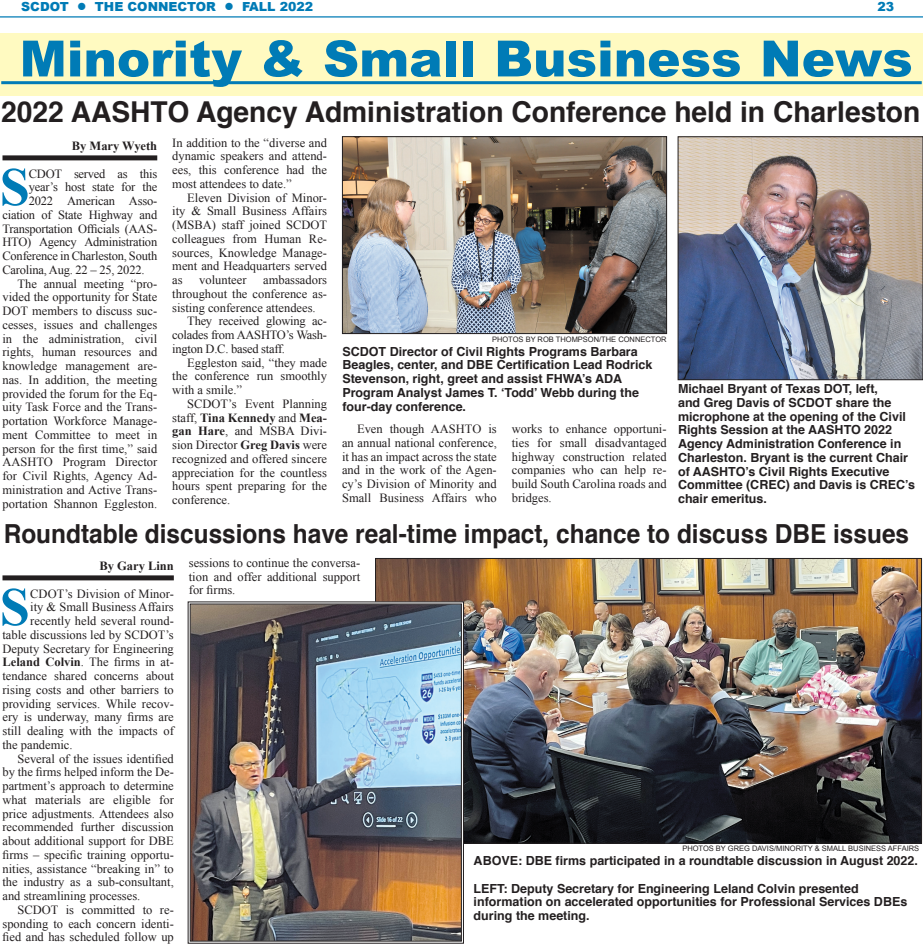
<style>
.page{position:relative;width:923px;height:945px;background:#fff}
.page>*{position:absolute;margin:0;border:0;box-sizing:border-box;transform-origin:0 0}
.t1{font:700 54px "Times New Roman";color:#007bb6}
.t2{font:900 50px "Arial";color:#007bb6}
.t3{font:700 28.75px "Helvetica";color:#231f20}
.t4{font:700 26.25px "Helvetica";color:#231f20;scale:.93 1}
.t5{font:12.5px/13.8px "Times New Roman";color:#231f20;text-align:justify}
.t6{font:700 12.5px/13.8px "Helvetica";color:#231f20}
.t7{font:12.5px "Times New Roman";letter-spacing:-.02em;color:#231f20}
.t8{font:700 12.5px "Times New Roman";color:#231f20}
.t9{font:900 12.5px "Arial";color:#007bb6}
.t10{font:7.5px "Arial";color:#231f20}
.s1{font-weight:400}
.s2{font-weight:700}
</style>
<div class="page">
<hr style="left:0;top:16px;width:922px;height:2px;background:#007bb6">
<div style="left:0;top:33px;width:922px;height:63px;background:#fffac1"></div>
<hr style="left:1px;top:81px;width:920px;height:3px;background:#007bb6">
<div style="left:2px;top:575px;width:172px;height:5px;background:#231f20"></div>
<img style="left:377px;top:560px;width:542px;height:282px">
<img style="left:188px;top:602px;width:276px;height:342px">
<div style="left:190px;top:604px;width:271px;height:337px;border:1px solid #231f20"></div>
<div style="left:2px;top:155px;width:155px;height:5px;background:#231f20"></div>
<img style="left:679px;top:138px;width:241px;height:240px">
<div style="left:677px;top:136px;width:245px;height:244px;border:1px solid #231f20"></div>
<img style="left:344px;top:138px;width:321px;height:194px">
<div style="left:342px;top:136px;width:325px;height:198px;border:1px solid #231f20"></div>
<p class="t9" style="left:21px;top:-3px;width:293px">SCDOT ● THE CONNECTOR ● FALL 2022</p>
<p class="t9" style="left:877px;top:-3px;width:18px">23</p>
<h2 class="t2" style="left:20px;top:22px;width:894px">Minority &amp; Small Business News</h2>
<h3 class="t3" style="left:1px;top:89px;width:920px">2022 AASHTO Agency Administration Conference held in Charleston</h3>
<p class="t8" style="left:72px;top:137px;width:87px">By Mary Wyeth</p>
<h1 class="t1" style="left:0;top:150px;width:32px">S</h1>
<p class="t7" style="left:29px;top:165px;width:130px">CDOT served as this</p>
<p class="t7" style="left:29px;top:179px;width:130px">year’s host state for the</p>
<p class="t7" style="left:29px;top:192px;width:130px">2022 American Asso-</p>
<p class="t7" style="left:2px;top:206px;width:156px">ciation of State Highway and</p>
<p class="t7" style="left:2px;top:220px;width:156px">Transportation Officials (AAS-</p>
<p class="t7" style="left:2px;top:234px;width:156px">HTO) Agency Administration</p>
<p class="t7" style="left:2px;top:247px;width:156px">Conference in Charleston, South</p>
<p class="t7" style="left:2px;top:261px;width:143px">Carolina, Aug. 22 – 25, 2022.</p>
<p class="t5" style="left:17px;top:276px;width:141px">The annual meeting “pro-</p>
<p class="t5" style="left:2px;top:290px;width:156px">vided the opportunity for State</p>
<p class="t5" style="left:2px;top:304px;width:156px">DOT members to discuss suc-</p>
<p class="t5" style="left:2px;top:318px;width:156px">cesses, issues and challenges</p>
<p class="t5" style="left:2px;top:331px;width:156px">in the administration, civil</p>
<p class="t5" style="left:2px;top:345px;width:156px">rights, human resources and</p>
<p class="t5" style="left:2px;top:359px;width:156px">knowledge management are-</p>
<p class="t5" style="left:2px;top:373px;width:156px">nas. In addition, the meeting</p>
<p class="t5" style="left:2px;top:386px;width:156px">provided the forum for the Eq-</p>
<p class="t5" style="left:2px;top:400px;width:156px">uity Task Force and the Trans-</p>
<p class="t5" style="left:2px;top:414px;width:156px">portation Workforce Manage-</p>
<p class="t5" style="left:2px;top:428px;width:156px">ment Committee to meet in</p>
<p class="t5" style="left:2px;top:441px;width:156px">person for the first time,” said</p>
<p class="t5" style="left:2px;top:455px;width:156px">AASHTO Program Director</p>
<p class="t5" style="left:2px;top:469px;width:156px">for Civil Rights, Agency Ad-</p>
<p class="t5" style="left:2px;top:483px;width:156px">ministration and Active Trans-</p>
<p class="t5" style="left:2px;top:496px;width:156px">portation Shannon Eggleston.</p>
<p class="t5" style="left:172px;top:135px;width:156px">In addition to the “diverse and dynamic speakers and attend&shy;ees, this conference had the most attendees to date.”</p>
<p class="t5" style="left:172px;top:190px;width:156px;text-indent:15px">Eleven Division of Minor&shy;ity &amp; Small Business Affairs (MSBA) staff joined SCDOT colleagues from Human Re&shy;sources, Knowledge Manage&shy;ment and Headquarters served as</p>
<p class="t5" style="left:199px;top:273px;width:49px">volunteer</p>
<p class="t5" style="left:263px;top:273px;width:65px">ambassadors</p>
<p class="t5" style="left:172px;top:287px;width:156px">throughout the conference as-</p>
<p class="t5" style="left:172px;top:300px;width:145px">sisting conference attendees.</p>
<p class="t7" style="left:187px;top:313px;width:141px">They received glowing ac-</p>
<p class="t7" style="left:172px;top:326px;width:156px">colades from AASHTO’s Wash-</p>
<p class="t7" style="left:172px;top:340px;width:114px">ington D.C. based staff.</p>
<p class="t5" style="left:187px;top:355px;width:141px">Eggleston said, “they made</p>
<p class="t5" style="left:172px;top:369px;width:156px">the conference run smoothly</p>
<p class="t5" style="left:172px;top:383px;width:71px">with a smile.”</p>
<p class="t5" style="left:187px;top:397px;width:141px">SCDOT’s Event Planning</p>
<p class="t8" style="left:172px;top:409px;width:156px"><span class="s1">staff,</span> Tina Kennedy <span class="s1">and</span> Mea-</p>
<p class="t5" style="left:172px;top:424px;width:156px"><span class="s2">gan Hare</span>, and MSBA Divi-</p>
<p class="t5" style="left:172px;top:438px;width:156px">sion Director <span class="s2">Greg Davis</span> were</p>
<p class="t5" style="left:172px;top:452px;width:156px">recognized and offered sincere</p>
<p class="t5" style="left:172px;top:465px;width:156px">appreciation for the countless</p>
<p class="t5" style="left:172px;top:479px;width:156px">hours spent preparing for the</p>
<p class="t5" style="left:172px;top:493px;width:59px">conference.</p>
<p class="t10" style="left:492px;top:334px;width:176px">PHOTOS BY ROB THOMPSON/THE CONNECTOR</p>
<p class="t6" style="left:342px;top:344px;width:311px">SCDOT Director of Civil Rights Programs Barbara Beagles, center, and DBE Certification Lead Rodrick Stevenson, right, greet and assist FHWA’s ADA Program Analyst James T. ‘Todd’ Webb during the four-day conference.</p>
<p class="t5" style="left:342px;top:422px;width:156px;text-indent:15px">Even though AASHTO is an annual national conference, it has an impact across the state and in the work of the Agen&shy;cy’s Division of Minority and Small Business Affairs who</p>
<p class="t5" style="left:512px;top:422px;width:156px">works to enhance opportuni&shy;ties for small disadvantaged highway construction related companies who can help re&shy;build South Carolina roads and bridges.</p>
<p class="t6" style="left:678px;top:382px;width:239px">Michael Bryant of Texas DOT, left,<br>and Greg Davis of SCDOT share the microphone at the opening of the Civil Rights Session at the AASHTO 2022<br>Agency Administration Conference in Charleston. Bryant is the current Chair of AASHTO’s Civil Rights Executive Committee (CREC) and Davis is CREC’s chair emeritus.</p>
<h3 class="t4" style="left:4px;top:513px;width:975px">Roundtable discussions have real-time impact, chance to discuss DBE issues</h3>
<p class="t8" style="left:99px;top:557px;width:76px">By Gary Linn</p>
<h1 class="t1" style="left:0;top:570px;width:32px">S</h1>
<p class="t5" style="left:30px;top:586px;width:145px">CDOT’s Division of Minor-</p>
<p class="t5" style="left:30px;top:600px;width:145px">ity &amp; Small Business Affairs</p>
<p class="t5" style="left:30px;top:614px;width:145px">recently held several round-</p>
<p class="t5" style="left:2px;top:628px;width:173px">table discussions led by SCDOT’s</p>
<p class="t5" style="left:2px;top:641px;width:173px">Deputy Secretary for Engineering</p>
<p class="t5" style="left:2px;top:655px;width:173px"><span class="s2">Leland Colvin</span>. The firms in at-</p>
<p class="t5" style="left:2px;top:669px;width:173px">tendance shared concerns about</p>
<p class="t5" style="left:2px;top:683px;width:173px">rising costs and other barriers to</p>
<p class="t5" style="left:2px;top:696px;width:173px">providing services. While recov-</p>
<p class="t5" style="left:2px;top:710px;width:173px">ery is underway, many firms are</p>
<p class="t5" style="left:2px;top:724px;width:173px">still dealing with the impacts of</p>
<p class="t5" style="left:2px;top:738px;width:72px">the pandemic.</p>
<p class="t5" style="left:17px;top:751px;width:158px">Several of the issues identified</p>
<p class="t5" style="left:2px;top:765px;width:173px">by the firms helped inform the De-</p>
<p class="t5" style="left:2px;top:779px;width:173px">partment’s approach to determine</p>
<p class="t5" style="left:2px;top:793px;width:173px">what materials are eligible for</p>
<p class="t5" style="left:2px;top:806px;width:173px">price adjustments. Attendees also</p>
<p class="t5" style="left:2px;top:820px;width:173px">recommended further discussion</p>
<p class="t5" style="left:2px;top:834px;width:173px">about additional support for DBE</p>
<p class="t5" style="left:2px;top:848px;width:173px">firms – specific training opportu-</p>
<p class="t5" style="left:2px;top:861px;width:173px">nities, assistance “breaking in” to</p>
<p class="t5" style="left:2px;top:875px;width:173px">the industry as a sub-consultant,</p>
<p class="t5" style="left:2px;top:889px;width:139px">and streamlining processes.</p>
<p class="t5" style="left:17px;top:903px;width:158px">SCDOT is committed to re-</p>
<p class="t5" style="left:2px;top:916px;width:173px">sponding to each concern identi-</p>
<p class="t5" style="left:2px;top:930px;width:173px">fied and has scheduled follow up</p>
<p class="t5" style="left:189px;top:556px;width:173px">sessions to continue the conversa&shy;tion and offer additional support for firms.</p>
<p class="t10" style="left:682px;top:844px;width:238px">PHOTOS BY GREG DAVIS/MINORITY &amp; SMALL BUSINESS AFFAIRS</p>
<p class="t6" style="left:473px;top:854px;width:446px">ABOVE: DBE firms participated in a roundtable discussion in August 2022.</p>
<p class="t6" style="left:473px;top:882px;width:435px">LEFT: Deputy Secretary for Engineering Leland Colvin presented information on accelerated opportunities for Professional Services DBEs during the meeting.</p>
</div>
